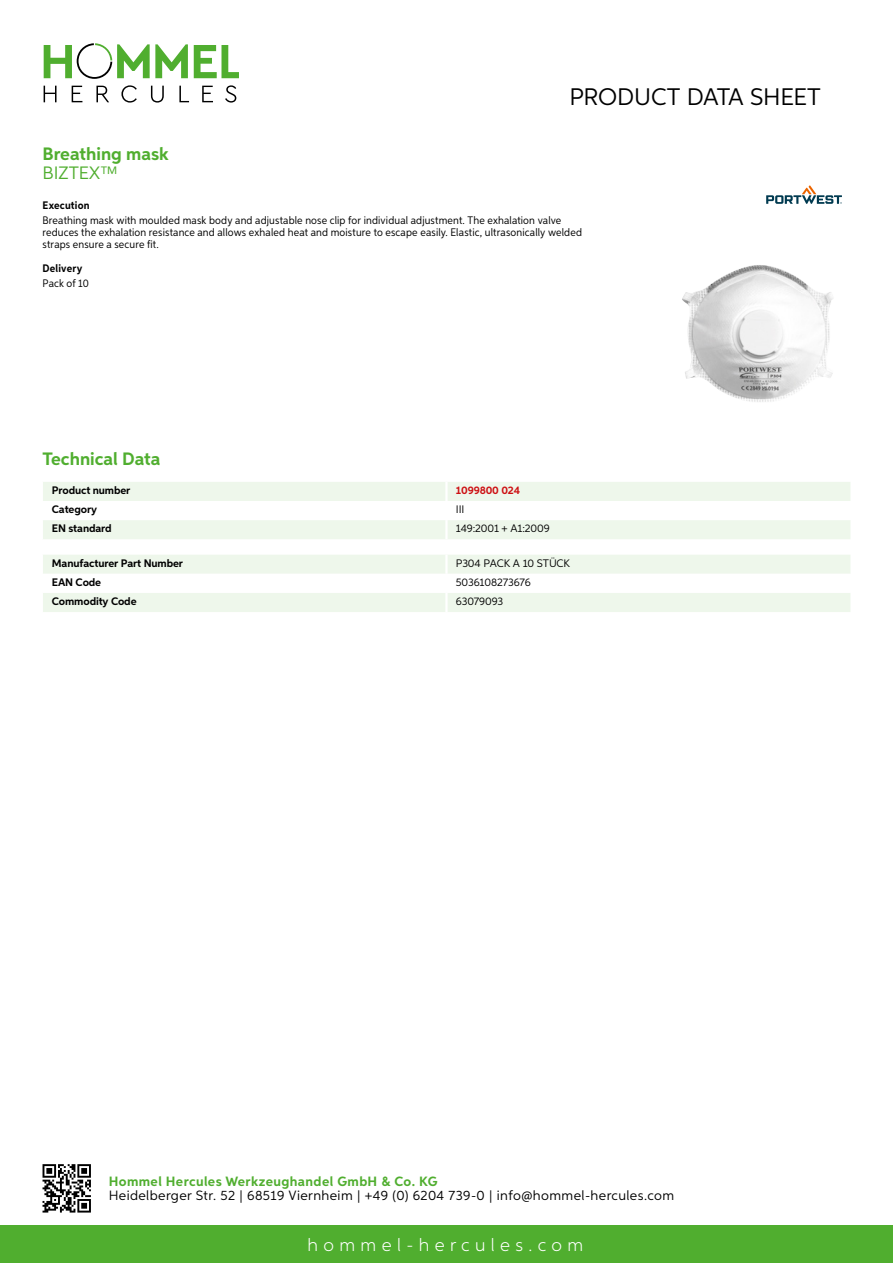
<style>
.page{position:relative;width:893px;height:1263px;background:#fff}
.page>*{position:absolute;margin:0;border:0;box-sizing:border-box;transform-origin:0 0}
.t1{font:24px "Aspira";letter-spacing:-.01em;color:#000}
.t2{font:700 18px "Aspira";color:#50ae2f}
.t3{font:300 18px "Aspira";letter-spacing:.3em;color:#fff}
.t4{font:18px "Aspira";color:#50ae2f}
.t5{font:13.5px "Aspira";letter-spacing:.03em;color:#000}
.t6{font:700 13.5px "Aspira";letter-spacing:.03em;color:#50ae2f}
.t7{font:10.95px/12px "Aspira Nar";letter-spacing:.015em;color:#000}
.t8{font:700 10.95px "Aspira";letter-spacing:-.01em;color:#000}
.t9{font:10.95px "Aspira";letter-spacing:-.01em;color:#000}
.t10{font:700 10.95px "Aspira Nar";letter-spacing:.015em;color:#000}
.t11{font:700 10.95px "Aspira";letter-spacing:-.01em;color:#cd1013}
</style>
<div class="page">
<div style="left:0;top:1226px;width:893px;height:37px;background:#50ae2f"></div>
<svg style="left:43px;top:1164px;width:48px;height:48px"></svg>
<svg style="left:194px;top:45px;width:45px;height:33px"></svg>
<svg style="left:44px;top:43px;width:144px;height:36px"></svg>
<svg style="left:44px;top:86px;width:13px;height:16px"></svg>
<svg style="left:72px;top:86px;width:10px;height:16px"></svg>
<svg style="left:96px;top:86px;width:13px;height:16px"></svg>
<svg style="left:121px;top:85px;width:16px;height:18px"></svg>
<svg style="left:151px;top:86px;width:13px;height:17px"></svg>
<svg style="left:179px;top:86px;width:10px;height:16px"></svg>
<svg style="left:202px;top:86px;width:11px;height:16px"></svg>
<svg style="left:225px;top:85px;width:11px;height:18px"></svg>
<svg style="left:43px;top:482px;width:807px;height:57px"></svg>
<hr style="left:445px;top:520px;width:3px;height:19px;background:#fff">
<svg style="left:43px;top:555px;width:807px;height:57px"></svg>
<hr style="left:445px;top:593px;width:3px;height:19px;background:#fff">
<img style="left:682px;top:265px;width:151px;height:137px">
<svg style="left:766px;top:185px;width:76px;height:19px"></svg>
<h1 class="t1" style="left:569px;top:82px;width:253px">Product data sh eet</h1>
<h2 class="t2" style="left:43px;top:142px;width:128px">Breathing mask</h2>
<h2 class="t4" style="left:43px;top:162px;width:77px">BIZTEX™</h2>
<p class="t10" style="left:43px;top:199px;width:49px">Execution</p>
<p class="t7" style="left:43px;top:214px;width:541px">Breathing mask with moulded mask body and adjustable nose clip for individual adjustment. The exhalation valve reduces the exhalation resistance and allows exhaled heat and moisture to escape easily. Elastic, ultrasonically welded straps ensure a secure fit.</p>
<p class="t10" style="left:43px;top:261px;width:41px">Delivery</p>
<p class="t7" style="left:43px;top:277px;width:48px">Pack of 10</p>
<h2 class="t2" style="left:43px;top:448px;width:120px">Technical Data</h2>
<p class="t8" style="left:52px;top:483px;width:80px">Product number</p>
<p class="t11" style="left:456px;top:483px;width:66px">1099800 024</p>
<p class="t8" style="left:52px;top:502px;width:47px">Category</p>
<p class="t9" style="left:456px;top:502px;width:10px">III</p>
<p class="t8" style="left:52px;top:521px;width:61px">EN standard</p>
<p class="t9" style="left:456px;top:522px;width:95px">149:2001 + A1:2009</p>
<p class="t8" style="left:52px;top:556px;width:133px">Manufacturer Part Number</p>
<p class="t9" style="left:456px;top:556px;width:116px">P304 PACK A 10 STÜCK</p>
<p class="t8" style="left:52px;top:575px;width:51px">EAN Code</p>
<p class="t9" style="left:456px;top:575px;width:77px">5036108273676</p>
<p class="t8" style="left:52px;top:594px;width:86px">Commodity Code</p>
<p class="t9" style="left:456px;top:594px;width:49px">63079093</p>
<p class="t6" style="left:109px;top:1172px;width:330px">Hommel Hercules Werkzeughandel GmbH &amp; Co. KG</p>
<p class="t5" style="left:109px;top:1187px;width:567px">Heidelberger Str. 52 | 68519 Viernheim | +49 (0) 6204 739-0 | info@hommel-hercules.com</p>
<h2 class="t3" style="left:307px;top:1234px;width:277px">hommel-hercules.com</h2>
</div>
